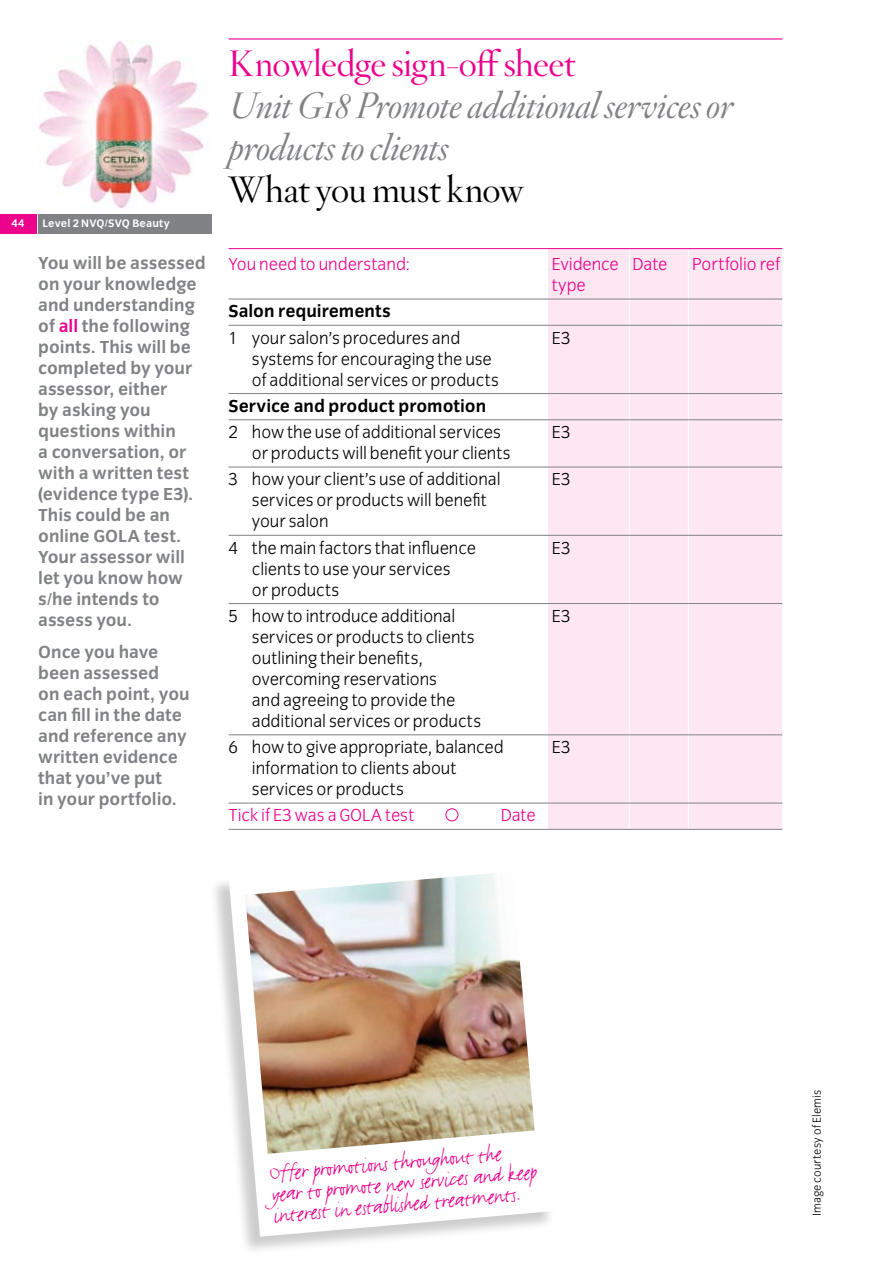
<style>
.page{position:relative;width:893px;height:1263px;background:#fff}
.page>*{position:absolute;margin:0;border:0;box-sizing:border-box;transform-origin:0 0}
.t1{font:italic 36px/42px "Hoefler Titling HTF Lt";letter-spacing:-.015em;color:#808285}
.t2{font:36px "Hoefler Titling HTF Lt Roman";letter-spacing:-.015em;color:#ec008c}
.t3{font:36px "Hoefler Titling HTF Lt Roman";letter-spacing:-.015em;color:#000}
.t4{font:24px/21px "Justlefthand";color:#ec008c}
.t5{font:300 18px/21px "Congress Sans";letter-spacing:-.005em;color:#000}
.t6{font:700 18px/21px "Congress Sans";color:#808285}
.t7{font:300 18px "Congress Sans";letter-spacing:-.005em;color:#ec008c}
.t8{font:700 18px "Congress Sans";color:#000}
.t9{font:300 12px "Congress Sans";letter-spacing:.015em;color:#000}
.t10{font:700 11.25px "Congress Sans";letter-spacing:.02em;color:#fff}
.s1{color:#ec008c}
</style>
<div class="page">
<div style="left:38px;top:215px;width:174px;height:19px;background:#808285"></div>
<div style="left:0;top:215px;width:36px;height:19px;background:#ec008c"></div>
<img style="left:38px;top:41px;width:170px;height:168px">
<hr style="left:229px;top:38px;width:553px;height:2px;background:#ec008c">
<div style="left:549px;top:248px;width:233px;height:581px;background:#fde8f1"></div>
<hr style="left:629px;top:249px;width:1px;height:581px;background:#fff">
<hr style="left:688px;top:249px;width:1px;height:581px;background:#fff">
<hr style="left:229px;top:248px;width:553px;height:1px;background:#ec008c">
<hr style="left:229px;top:299px;width:553px;height:1px;background:#808285">
<hr style="left:229px;top:325px;width:553px;height:1px;background:#808285">
<hr style="left:229px;top:393px;width:553px;height:1px;background:#808285">
<hr style="left:229px;top:419px;width:553px;height:1px;background:#808285">
<hr style="left:229px;top:467px;width:553px;height:1px;background:#808285">
<hr style="left:229px;top:535px;width:553px;height:1px;background:#808285">
<hr style="left:229px;top:603px;width:553px;height:1px;background:#808285">
<hr style="left:229px;top:734px;width:553px;height:1px;background:#808285">
<hr style="left:229px;top:803px;width:553px;height:1px;background:#808285">
<hr style="left:229px;top:829px;width:553px;height:1px;background:#808285">
<div style="left:445px;top:808px;width:13px;height:13px;border:1px solid #ec008c;border-radius:50%"></div>
<div style="left:209px;top:852px;width:345px;height:403px;background:#000;opacity:.2"></div>
<svg style="left:229px;top:852px;width:325px;height:385px"></svg>
<img style="left:245px;top:871px;width:290px;height:283px">
<p class="t10" style="left:12px;top:217px;width:15px">44</p>
<p class="t10" style="left:43px;top:217px;width:129px">Level 2 NVQ/SVQ Beauty</p>
<p class="t6" style="left:38px;top:252px;width:169px">You will be assessed on your knowledge and understanding of <span class="s1">all</span> the following points. This will be completed by your assessor, either<br>by asking you questions within<br>a conversation, or with a written test (evidence type E3).<br>This could be an online GOLA test.<br>Your assessor will let you know how s/he intends to assess you.</p>
<p class="t6" style="left:38px;top:641px;width:153px">Once you have been assessed<br>on each point, you can fill in the date and reference any written evidence that you’ve put<br>in your portfolio.</p>
<h1 class="t2" style="left:229px;top:40px;width:349px">Knowledge sign-oΩ sheet</h1>
<h1 class="t1" style="left:229px;top:86px;width:506px">Unit G18 Promote additional services or products to clients</h1>
<h1 class="t3" style="left:229px;top:166px;width:296px">What you must know</h1>
<p class="t7" style="left:229px;top:254px;width:183px">You need to understand:</p>
<p class="t7" style="left:552px;top:254px;width:117px">Evidence Date</p>
<p class="t7" style="left:692px;top:254px;width:90px">Portfolio ref</p>
<p class="t7" style="left:552px;top:275px;width:36px">type</p>
<p class="t8" style="left:229px;top:301px;width:164px">Salon requirements</p>
<p class="t5" style="left:229px;top:327px;width:233px">1 your salon’s procedures and</p>
<p class="t5" style="left:552px;top:327px;width:20px">E3</p>
<p class="t5" style="left:252px;top:348px;width:249px">systems for encouraging the use of additional services or products</p>
<p class="t8" style="left:229px;top:396px;width:259px">Service and product promotion</p>
<p class="t5" style="left:229px;top:422px;width:274px">2 how the use of additional services</p>
<p class="t5" style="left:552px;top:422px;width:20px">E3</p>
<p class="t5" style="left:229px;top:440px;width:284px;line-height:26.2px;text-indent:23px">or products will benefit your clients<br>3 how your client’s use of additional</p>
<p class="t5" style="left:552px;top:469px;width:20px">E3</p>
<p class="t5" style="left:252px;top:490px;width:236px">services or products will benefit your salon</p>
<p class="t5" style="left:229px;top:537px;width:249px">4 the main factors that influence</p>
<p class="t5" style="left:552px;top:537px;width:20px">E3</p>
<p class="t5" style="left:252px;top:558px;width:200px">clients to use your services or products</p>
<p class="t5" style="left:229px;top:605px;width:228px">5 how to introduce additional</p>
<p class="t5" style="left:552px;top:605px;width:20px">E3</p>
<p class="t5" style="left:252px;top:626px;width:231px">services or products to clients outlining their benefits, overcoming reservations<br>and agreeing to provide the additional services or products</p>
<p class="t5" style="left:229px;top:737px;width:277px">6 how to give appropriate, balanced</p>
<p class="t5" style="left:552px;top:737px;width:20px">E3</p>
<p class="t5" style="left:252px;top:758px;width:206px">information to clients about services or products</p>
<p class="t7" style="left:229px;top:805px;width:187px">Tick if E3 was a GOLA test</p>
<p class="t7" style="left:501px;top:805px;width:36px">Date</p>
<h2 class="t4" style="left:269px;top:1164px;width:269px;rotate:-5deg">Offer promotions throughout the year to promote new services and keep interest in established treatments.</h2>
<p class="t9" style="left:810px;top:1216px;width:128px;rotate:-90deg">Image courtesy of Elemis</p>
</div>
